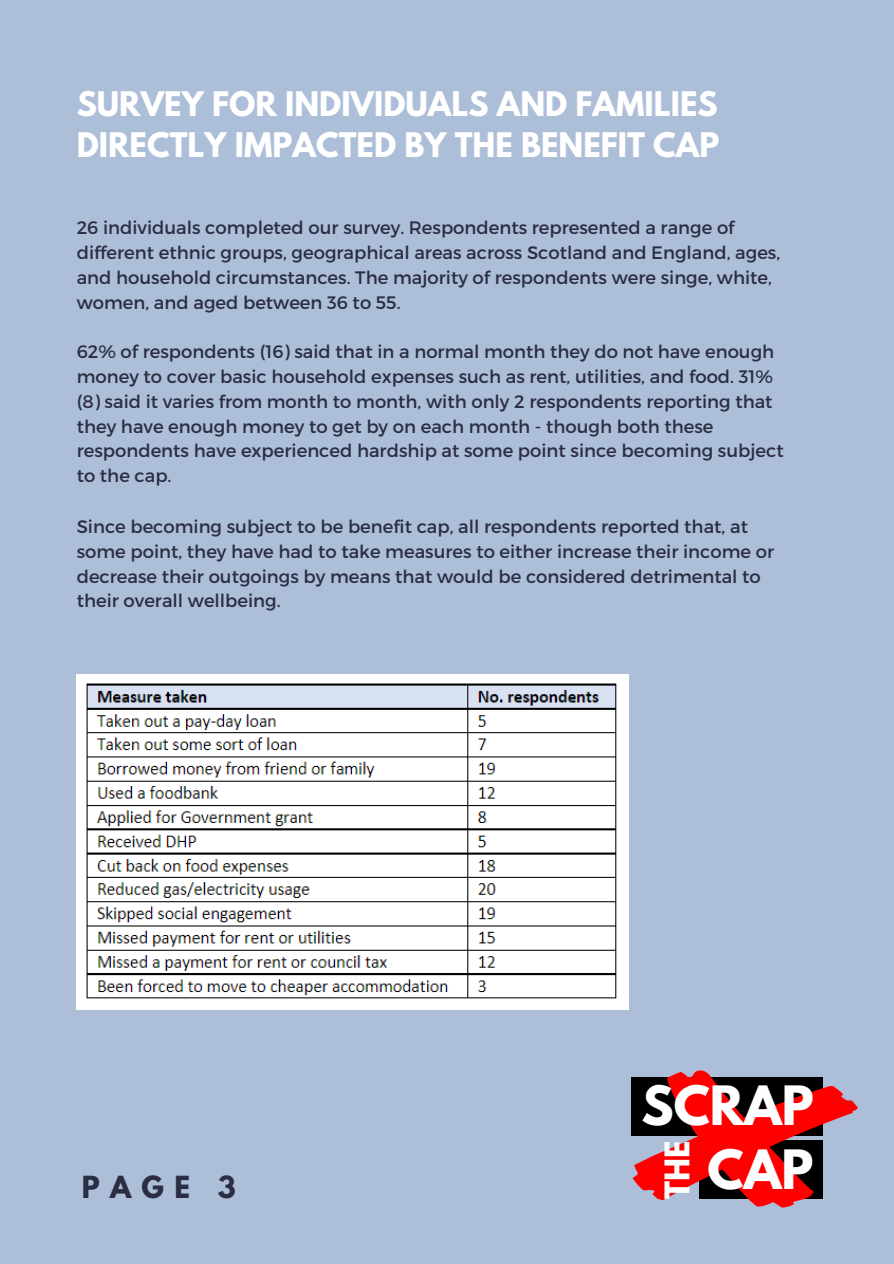
<style>
.page{position:relative;width:894px;height:1264px;background:#fff}
.page>*{position:absolute;margin:0;border:0;box-sizing:border-box;transform-origin:0 0}
.t1{font:700 48px "League Spartan";color:#fff}
.t2{font:700 30.15px "League Spartan";color:#fff}
.t3{font:700 30px/41.7px "League Spartan";color:#fff}
.t4{font:700 27px "League Spartan";color:#2b2d42}
.t5{font:18px/24.8px "Montserrat";color:#2b2d42}
</style>
<div class="page">
<div style="left:0;top:0;width:893px;height:1263px;background:#acbed8"></div>
<svg style="left:631px;top:1070px;width:227px;height:138px"></svg>
<img style="left:77px;top:674px;width:551px;height:335px">
<p class="t3" style="left:77px;top:87px;width:644px">SURVEY FOR INDIVIDUALS AND FAMILIES<br>DIRECTLY IMPACTED BY THE BENEFIT CAP</p>
<p class="t5" style="left:77px;top:214px;width:704px">26 individuals completed our survey. Respondents represented a range of different ethnic groups, geographical areas across Scotland and England, ages, and household circumstances. The majority of respondents were singe, white, women, and aged between 36 to 55.</p>
<p class="t5" style="left:77px;top:338px;width:708px">62% of respondents (16) said that in a normal month they do not have enough money to cover basic household expenses such as rent, utilities, and food. 31% (8) said it varies from month to month, with only 2 respondents reporting that they have enough money to get by on each month - though both these respondents have experienced hardship at some point since becoming subject to the cap.</p>
<p class="t5" style="left:77px;top:513px;width:698px">Since becoming subject to be benefit cap, all respondents reported that, at some point, they have had to take measures to either increase their income or decrease their outgoings by means that would be considered detrimental to their overall wellbeing.</p>
<p class="t4" style="left:82px;top:1174px;width:155px">PAGE 3</p>
<p class="t1" style="left:641px;top:1081px;width:174px">SCRAP</p>
<p class="t2" style="left:662px;top:1198px;width:60px;rotate:-90deg">THE</p>
<p class="t1" style="left:707px;top:1145px;width:107px">CAP</p>
</div>
